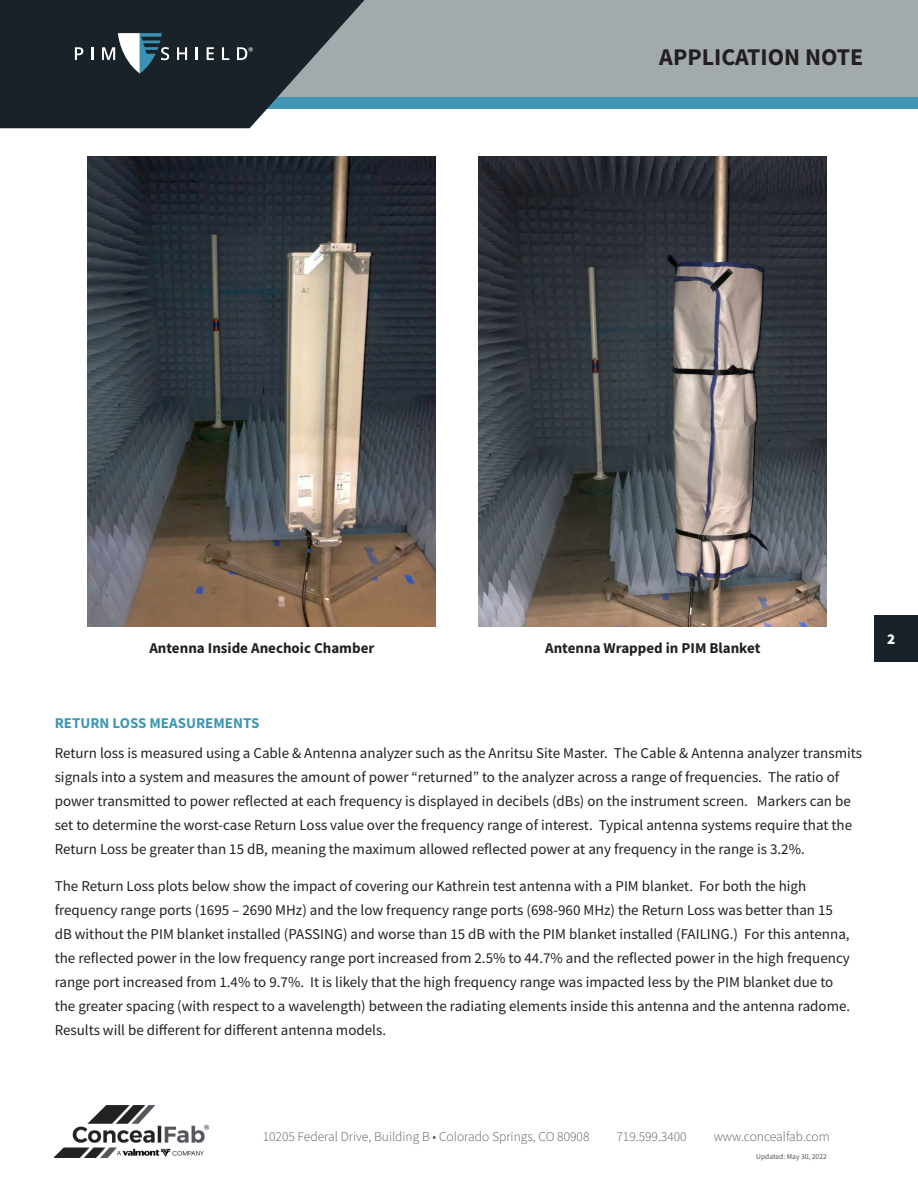
<style>
.page{position:relative;width:918px;height:1188px;background:#fff}
.page>*{position:absolute;margin:0;border:0;box-sizing:border-box;transform-origin:0 0}
.t1{font:700 24px "Source Sans Pro";color:#231f20}
.t2{font:15px/24px "Source Sans Pro";color:#231f20}
.t3{font:700 15px "Source Sans Pro";color:#231f20}
.t4{font:700 15px "Source Sans Pro";color:#3f97b4}
.t5{font:900 15px "Source Sans Pro";color:#fff}
.t6{font:300 13.5px "Source Sans Pro";color:#54555a}
.t7{font:7.5px "Source Sans Pro";color:#54555a}
</style>
<div class="page">
<div style="left:364px;top:0;width:554px;height:97px;background:#a2aaad"></div>
<div style="left:0;top:97px;width:918px;height:11px;background:#3f97b4"></div>
<svg style="left:0;top:0;width:364px;height:128px;background:#323c43"></svg>
<img style="left:54px;top:1105px;width:155px;height:52px">
<svg style="left:75px;top:47px;width:8px;height:13px"></svg>
<svg style="left:91px;top:47px;width:2px;height:13px"></svg>
<svg style="left:102px;top:33px;width:67px;height:41px"></svg>
<svg style="left:177px;top:47px;width:10px;height:13px"></svg>
<svg style="left:196px;top:47px;width:2px;height:13px"></svg>
<svg style="left:207px;top:47px;width:7px;height:13px"></svg>
<svg style="left:222px;top:47px;width:7px;height:13px"></svg>
<svg style="left:237px;top:47px;width:16px;height:13px"></svg>
<div style="left:874px;top:616px;width:44px;height:46px;background:#1a2229"></div>
<img style="left:479px;top:156px;width:348px;height:471px">
<img style="left:88px;top:156px;width:348px;height:471px">
<h1 class="t1" style="left:659px;top:41px;width:205px">APPLICATION NOTE</h1>
<p class="t3" style="left:149px;top:637px;width:227px">Antenna Inside Anechoic Chamber</p>
<p class="t3" style="left:545px;top:637px;width:217px">Antenna Wrapped in PIM Blanket</p>
<p class="t4" style="left:55px;top:713px;width:206px">RETURN LOSS MEASUREMENTS</p>
<p class="t2" style="left:55px;top:741px;width:809px">Return loss is measured using a Cable &amp; Antenna analyzer such as the Anritsu Site Master. The Cable &amp; Antenna analyzer transmits signals into a system and measures the amount of power “returned” to the analyzer across a range of frequencies. The ratio of power transmitted to power reflected at each frequency is displayed in decibels (dBs) on the instrument screen. Markers can be set to determine the worst-case Return Loss value over the frequency range of interest. Typical antenna systems require that the Return Loss be greater than 15 dB, meaning the maximum allowed reflected power at any frequency in the range is 3.2%.</p>
<p class="t2" style="left:55px;top:874px;width:797px">The Return Loss plots below show the impact of covering our Kathrein test antenna with a PIM blanket. For both the high frequency range ports (1695 – 2690 MHz) and the low frequency range ports (698-960 MHz) the Return Loss was better than 15 dB without the PIM blanket installed (PASSING) and worse than 15 dB with the PIM blanket installed (FAILING.) For this antenna, the reflected power in the low frequency range port increased from 2.5% to 44.7% and the reflected power in the high frequency range port increased from 1.4% to 9.7%. It is likely that the high frequency range was impacted less by the PIM blanket due to the greater spacing (with respect to a wavelength) between the radiating elements inside this antenna and the antenna radome.<br>Results will be different for different antenna models.</p>
<p class="t5" style="left:887px;top:629px;width:10px">2</p>
<p class="t6" style="left:263px;top:1128px;width:328px">10205 Federal Drive, Building B • Colorado Springs, CO 80908</p>
<p class="t6" style="left:616px;top:1128px;width:72px">719.599.3400</p>
<p class="t6" style="left:714px;top:1128px;width:118px">www.concealfab.com</p>
<p class="t7" style="left:756px;top:1152px;width:72px">Updated: May 30, 2022</p>
</div>
